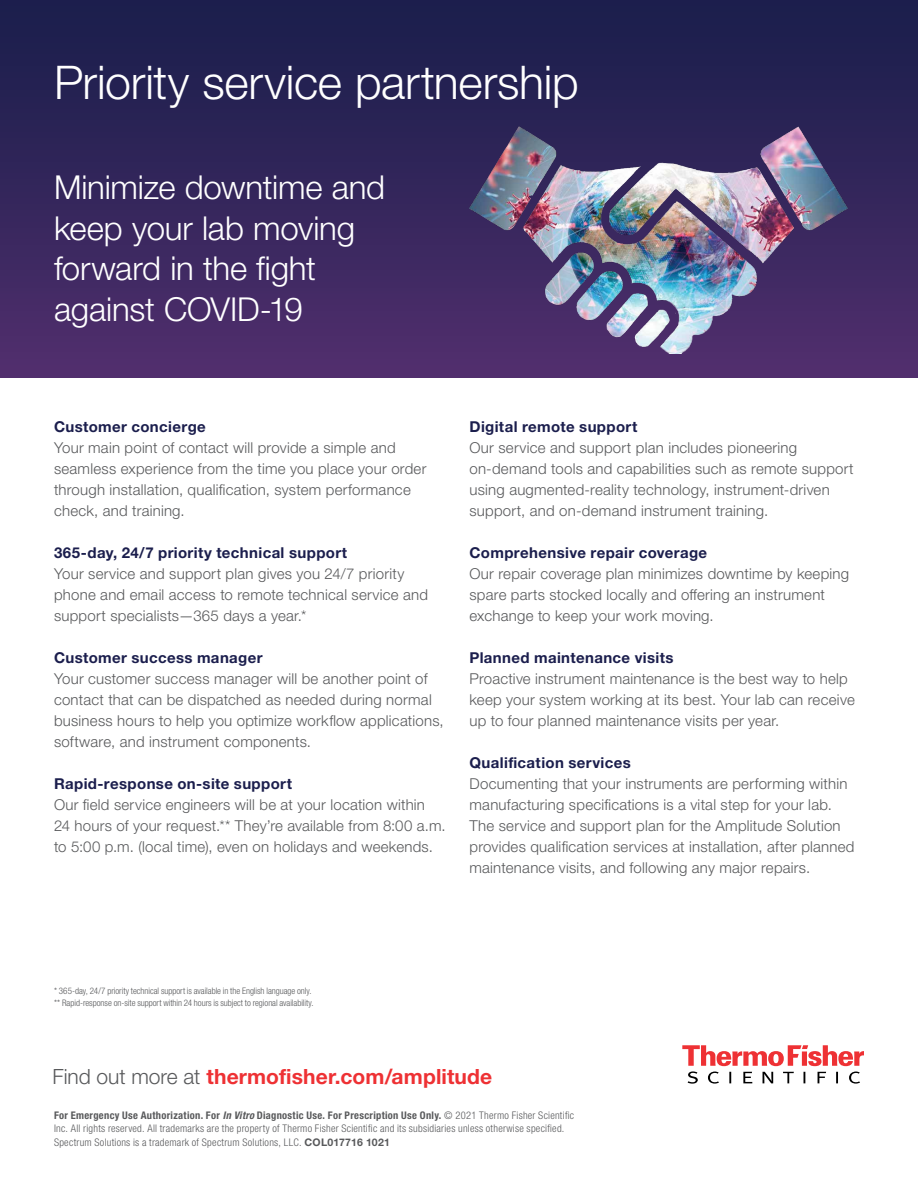
<style>
.page{position:relative;width:918px;height:1188px;background:#fff}
.page>*{position:absolute;margin:0;border:0;box-sizing:border-box;transform-origin:0 0}
.t1{font:300 46.5px "Helvetica Neue LTW1 G";letter-spacing:-.005em;color:#fff}
.t2{font:300 33px/40.5px "Helvetica Neue LTW1 G";letter-spacing:-.005em;color:#fff}
.t3{font:700 21px "Helvetica Neue LTW1 G";letter-spacing:.005em;color:#ee3134}
.t4{font:300 15px/21px "Helvetica Neue LTW1 G";letter-spacing:.015em;color:#58595b}
.t5{font:700 15px "Helvetica Neue LTW1 G";letter-spacing:.025em;color:#1b1e4d}
.t6{font:300 condensed 10.5px/13.5px "Helvetica Neue LTW1 G";letter-spacing:.025em;color:#58595b}
.t7{font:300 condensed 9px/12px "Helvetica Neue LTW1 G";letter-spacing:-.005em;color:#58595b}
.s1{font-weight:300;color:#58595b}
.s2{font-weight:700}
.s3{font-weight:700;font-style:italic}
.s4{font-weight:700;font-stretch:normal}
</style>
<div class="page">
<div style="left:0;top:0;width:918px;height:378px;background:linear-gradient(to bottom,#181e4a,#502e6d)"></div>
<img style="left:469px;top:126px;width:378px;height:227px">
<svg style="left:682px;top:1045px;width:182px;height:39px"></svg>
<h1 class="t1" style="left:54px;top:54px;width:526px">Priority service partnership</h1>
<h2 class="t2" style="left:54px;top:167px;width:333px">Minimize downtime and keep your lab moving forward in the fight against COVID-19</h2>
<p class="t5" style="left:54px;top:417px;width:153px">Customer concierge</p>
<p class="t4" style="left:54px;top:437px;width:374px">Your main point of contact will provide a simple and seamless experience from the time you place your order through installation, qualification, system performance check, and training.</p>
<p class="t5" style="left:54px;top:543px;width:295px">365-day, 24/7 priority technical support</p>
<p class="t4" style="left:54px;top:563px;width:376px">Your service and support plan gives you 24/7 priority phone and email access to remote technical service and support specialists—365 days a year.*</p>
<p class="t5" style="left:54px;top:648px;width:210px">Customer success manager</p>
<p class="t4" style="left:54px;top:668px;width:391px">Your customer success manager will be another point of contact that can be dispatched as needed during normal business hours to help you optimize workflow applications, software, and instrument components.</p>
<p class="t5" style="left:54px;top:774px;width:240px">Rapid-response on-site support</p>
<p class="t4" style="left:54px;top:794px;width:393px">Our field service engineers will be at your location within<br>24 hours of your request.** They’re available from 8:00 a.m. to 5:00 p.m. (local time), even on holidays and weekends.</p>
<p class="t5" style="left:470px;top:417px;width:169px">Digital remote support</p>
<p class="t4" style="left:470px;top:437px;width:386px">Our service and support plan includes pioneering on-demand tools and capabilities such as remote support using augmented-reality technology, instrument-driven support, and on-demand instrument training.</p>
<p class="t5" style="left:470px;top:543px;width:239px">Comprehensive repair coverage</p>
<p class="t4" style="left:470px;top:563px;width:381px">Our repair coverage plan minimizes downtime by keeping spare parts stocked locally and offering an instrument exchange to keep your work moving.</p>
<p class="t5" style="left:470px;top:648px;width:206px">Planned maintenance visits</p>
<p class="t4" style="left:470px;top:668px;width:387px">Proactive instrument maintenance is the best way to help keep your system working at its best. Your lab can receive up to four planned maintenance visits per year.</p>
<p class="t5" style="left:470px;top:753px;width:163px">Qualification services</p>
<p class="t4" style="left:470px;top:773px;width:387px">Documenting that your instruments are performing within manufacturing specifications is a vital step for your lab.<br>The service and support plan for the Amplitude Solution provides qualification services at installation, after planned maintenance visits, and following any major repairs.</p>
<p class="t7" style="left:54px;top:985px;width:261px">* 365-day, 24/7 priority technical support is available in the English language only. ** Rapid-response on-site support within 24 hours is subject to regional availability.</p>
<h3 class="t3" style="left:52px;top:1063px;width:441px"><span class="s1">Find out more at</span> thermofisher.com/amplitude</h3>
<p class="t6" style="left:54px;top:1109px;width:522px"><span class="s2">For Emergency Use Authorization. For</span> <span class="s3">In Vitro</span> <span class="s2">Diagnostic Use. For Prescription Use Only.</span> © 2021 Thermo Fisher Scientific<br>Inc. All rights reserved. All trademarks are the property of Thermo Fisher Scientific and its subsidiaries unless otherwise specified.<br>Spectrum Solutions is a trademark of Spectrum Solutions, LLC. <span class="s4">COL017716 1021</span></p>
</div>
